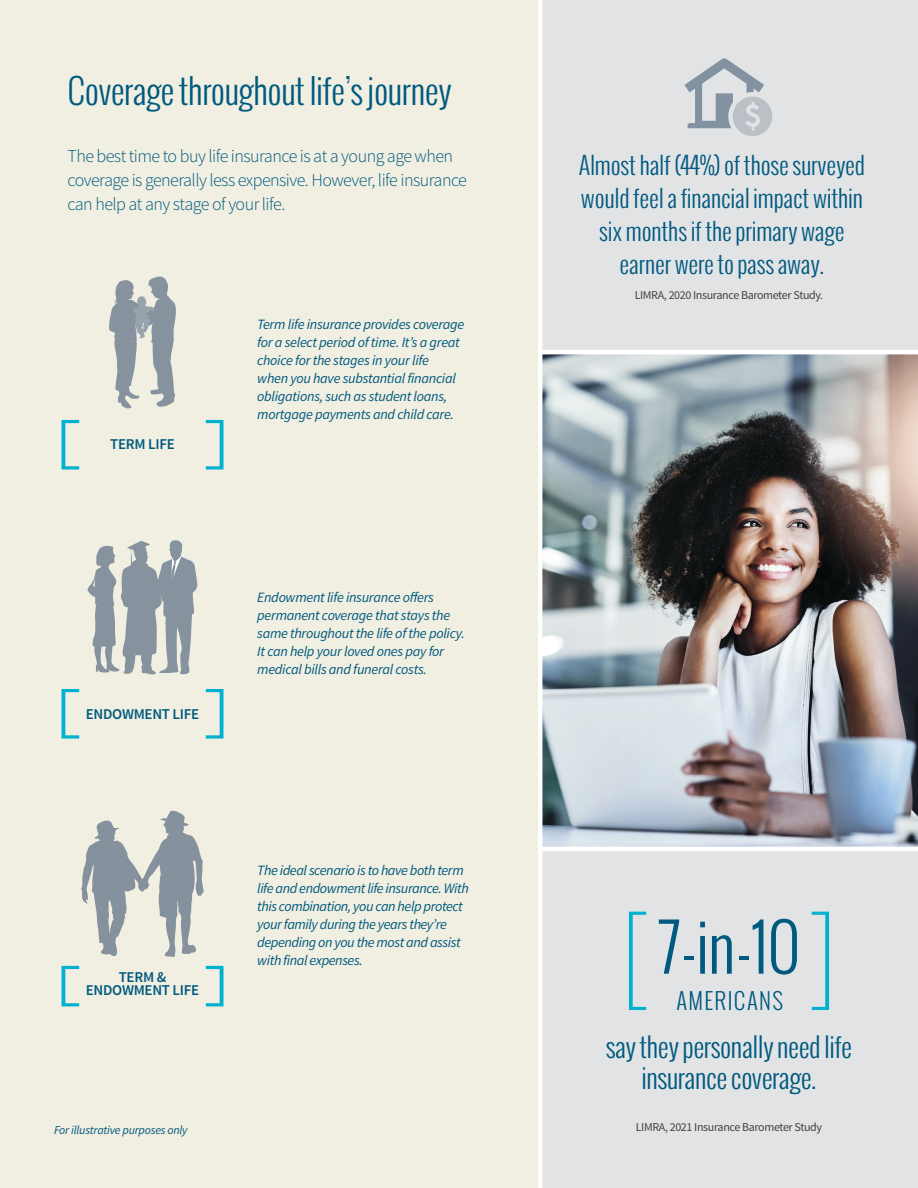
<style>
.page{position:relative;width:918px;height:1188px;background:#fff}
.page>*{position:absolute;margin:0;border:0;box-sizing:border-box;transform-origin:0 0}
.t1{font:300 64.5px "Oswald";color:#00597f}
.t2{font:300 34.5px "Oswald";letter-spacing:-.02em;color:#00597f}
.t3{font:300 27px/31.5px "Oswald";letter-spacing:-.02em;color:#00597f;text-align:center}
.t4{font:300 24px/33px "Oswald";letter-spacing:-.01em;color:#00597f;text-align:center}
.t5{font:300 22.5px "Oswald";letter-spacing:.06em;color:#00597f}
.t6{font:300 18px/24px "Source Sans Pro";letter-spacing:-.03em;color:#00597f}
.t7{font:600 15px/13.5px "Source Sans Pro";letter-spacing:-.02em;color:#00597f;text-align:center}
.t8{font:italic 14.25px/18px "Source Sans Pro";letter-spacing:-.02em;color:#00597f}
.t9{font:12px "Source Sans Pro";letter-spacing:-.03em;color:#414142}
.t10{font:italic 12px "Source Sans Pro";letter-spacing:-.02em;color:#00597f}
</style>
<div class="page">
<img style="left:542px;top:354px;width:376px;height:493px">
<div style="left:0;top:0;width:540px;height:1188px;background:#f1efe1"></div>
<svg style="left:206px;top:420px;width:18px;height:49px"></svg>
<svg style="left:61px;top:420px;width:18px;height:49px"></svg>
<div style="left:540px;top:0;width:378px;height:351px;background:#e1e3e5"></div>
<div style="left:540px;top:850px;width:378px;height:338px;background:#e1e3e5"></div>
<hr style="left:538px;top:0;width:4px;height:1188px;background:#fff">
<hr style="left:539px;top:350px;width:379px;height:4px;background:#fff">
<hr style="left:539px;top:847px;width:379px;height:4px;background:#fff">
<svg style="left:88px;top:540px;width:109px;height:135px"></svg>
<svg style="left:109px;top:276px;width:67px;height:133px"></svg>
<svg style="left:206px;top:689px;width:18px;height:50px"></svg>
<svg style="left:61px;top:689px;width:18px;height:50px"></svg>
<svg style="left:206px;top:966px;width:18px;height:40px"></svg>
<svg style="left:61px;top:966px;width:18px;height:40px"></svg>
<svg style="left:812px;top:912px;width:17px;height:98px"></svg>
<svg style="left:629px;top:912px;width:17px;height:98px"></svg>
<svg style="left:684px;top:58px;width:88px;height:78px"></svg>
<svg style="left:81px;top:811px;width:123px;height:146px"></svg>
<h2 class="t2" style="left:68px;top:67px;width:386px">Coverage throughout life’s journey</h2>
<p class="t6" style="left:68px;top:144px;width:401px">The best time to buy life insurance is at a young age when coverage is generally less expensive. However, life insurance can help at any stage of your life.</p>
<p class="t7" style="left:110px;top:437px;width:66px">TERM LIFE</p>
<p class="t7" style="left:86px;top:708px;width:115px">ENDOWMENT LIFE</p>
<p class="t8" style="left:257px;top:315px;width:209px">Term life insurance provides coverage for a select period of time. It’s a great choice for the stages in your life<br>when you have substantial financial obligations, such as student loans, mortgage payments and child care.</p>
<p class="t8" style="left:257px;top:589px;width:209px">Endowment life insurance offers permanent coverage that stays the same throughout the life of the policy.<br>It can help your loved ones pay for medical bills and funeral costs.</p>
<p class="t7" style="left:86px;top:971px;width:115px">TERM &amp;<br>ENDOWMENT LIFE</p>
<p class="t10" style="left:54px;top:1122px;width:135px">For illustrative purposes only</p>
<p class="t8" style="left:257px;top:861px;width:213px">The ideal scenario is to have both term life and endowment life insurance. With this combination, you can help protect your family during the years they’re depending on you the most and assist with final expenses.</p>
<h3 class="t4" style="left:579px;top:148px;width:288px">Almost half (44%) of those surveyed would feel a financial impact within six months if the primary wage earner were to pass away.</h3>
<p class="t9" style="left:635px;top:287px;width:190px">LIMRA, 2020 Insurance Barometer Study.</p>
<h1 class="t1" style="left:659px;top:903px;width:143px">7-in-10</h1>
<h3 class="t5" style="left:676px;top:985px;width:108px">AMERICANS</h3>
<h3 class="t3" style="left:606px;top:1031px;width:248px">say they personally need life insurance coverage.</h3>
<p class="t9" style="left:636px;top:1119px;width:188px">LIMRA, 2021 Insurance Barometer Study</p>
</div>
